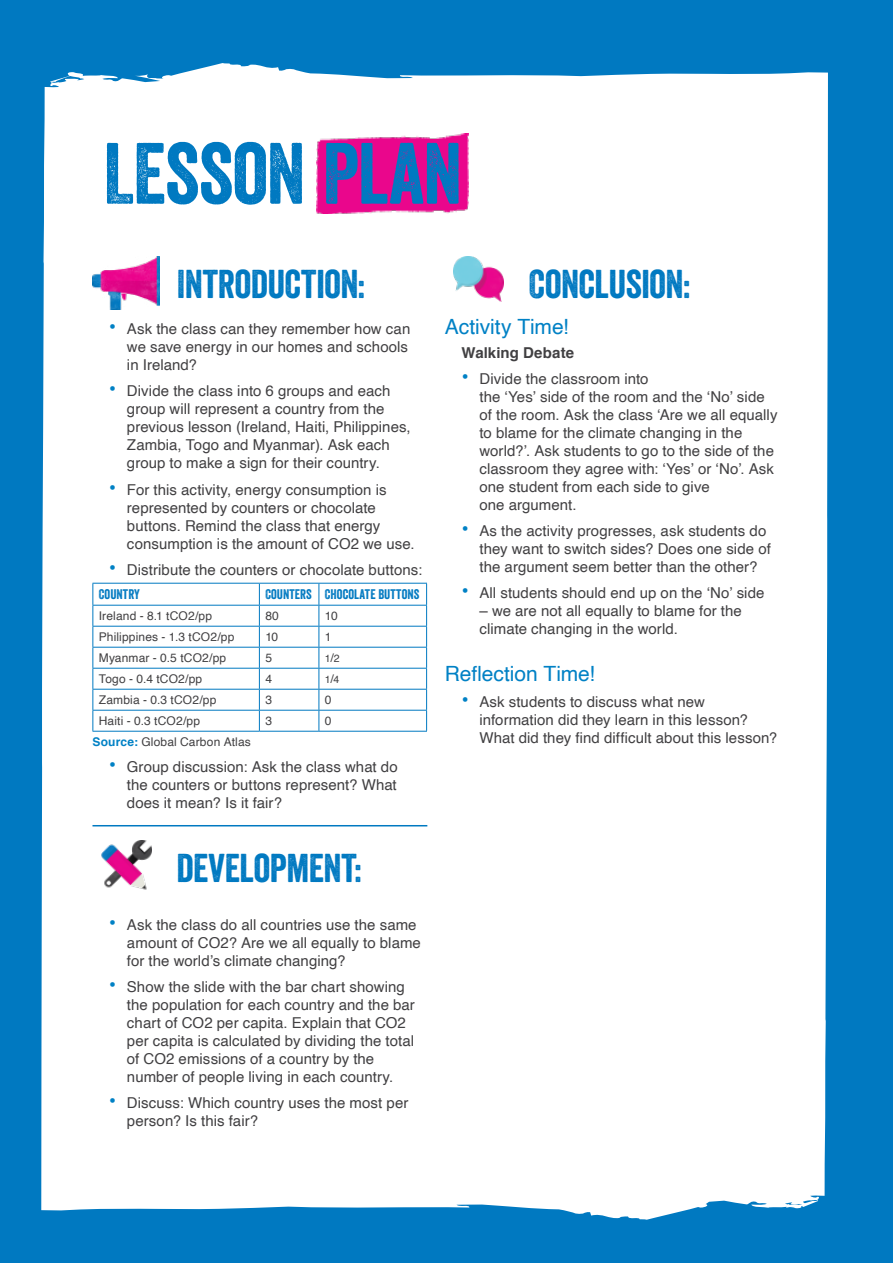
<style>
.page{position:relative;width:893px;height:1263px;background:#0079c1}
.page>*{position:absolute;margin:0;border:0;box-sizing:border-box;transform-origin:0 0}
.t1{font:84px "Veneer";letter-spacing:-.015em;color:#0079c1}
.t2{font:39px "Veneer";letter-spacing:-.01em;color:#0079c1}
.t3{font:21px "Helvetica";letter-spacing:-.005em;color:#0081c5}
.t4{font:15px/18px "Helvetica";letter-spacing:.005em;color:#414042}
.t5{font:700 15px "Helvetica";letter-spacing:.005em;color:#414042}
.t6{font:13.5px "Veneer";letter-spacing:.005em;color:#0079c1}
.t7{font:12px "Helvetica";letter-spacing:.01em;color:#414042}
.t8{font:10.5px "Helvetica";color:#414042}
.s1{font-size:21px;color:#0081c5}
.s2{font-size:12px}
.s3{font-weight:700;color:#0081c5}
</style>
<div class="page">
<div style="left:41px;top:63px;width:787px;height:1157px;background:#fff"></div>
<img style="left:316px;top:133px;width:152px;height:81px">
<hr style="left:92px;top:583px;width:167px;height:1px;background:#0079c1">
<hr style="left:259px;top:583px;width:60px;height:1px;background:#0079c1">
<hr style="left:319px;top:583px;width:108px;height:1px;background:#0079c1">
<hr style="left:92px;top:605px;width:167px;height:1px;background:#0079c1">
<hr style="left:259px;top:605px;width:60px;height:1px;background:#0079c1">
<hr style="left:319px;top:605px;width:108px;height:1px;background:#0079c1">
<hr style="left:92px;top:626px;width:167px;height:1px;background:#0079c1">
<hr style="left:259px;top:626px;width:60px;height:1px;background:#0079c1">
<hr style="left:319px;top:626px;width:108px;height:1px;background:#0079c1">
<hr style="left:92px;top:647px;width:167px;height:1px;background:#0079c1">
<hr style="left:259px;top:647px;width:60px;height:1px;background:#0079c1">
<hr style="left:319px;top:647px;width:108px;height:1px;background:#0079c1">
<hr style="left:92px;top:668px;width:167px;height:1px;background:#0079c1">
<hr style="left:259px;top:668px;width:60px;height:1px;background:#0079c1">
<hr style="left:319px;top:668px;width:108px;height:1px;background:#0079c1">
<hr style="left:92px;top:689px;width:167px;height:1px;background:#0079c1">
<hr style="left:259px;top:689px;width:60px;height:1px;background:#0079c1">
<hr style="left:319px;top:689px;width:108px;height:1px;background:#0079c1">
<hr style="left:92px;top:710px;width:167px;height:1px;background:#0079c1">
<svg style="left:92px;top:584px;width:1px;height:147px"></svg>
<hr style="left:259px;top:710px;width:60px;height:1px;background:#0079c1">
<svg style="left:259px;top:584px;width:1px;height:147px"></svg>
<hr style="left:319px;top:710px;width:108px;height:1px;background:#0079c1">
<svg style="left:319px;top:584px;width:1px;height:147px"></svg>
<svg style="left:426px;top:584px;width:1px;height:147px"></svg>
<hr style="left:92px;top:731px;width:167px;height:1px;background:#0079c1">
<hr style="left:259px;top:731px;width:60px;height:1px;background:#0079c1">
<hr style="left:319px;top:731px;width:108px;height:1px;background:#0079c1">
<img style="left:93px;top:256px;width:67px;height:54px">
<hr style="left:92px;top:825px;width:335px;height:1px;background:#0079c1">
<img style="left:101px;top:840px;width:50px;height:54px">
<img style="left:453px;top:256px;width:51px;height:45px">
<h1 class="t1" style="left:103px;top:122px;width:361px">LESSON PLAN</h1>
<h2 class="t2" style="left:177px;top:260px;width:190px">INTRODUCTION:</h2>
<h2 class="t2" style="left:529px;top:260px;width:163px">CONCLUSION:</h2>
<p class="t4" style="left:127px;top:320px;width:285px;text-indent:-18px"><span class="s1">•</span> Ask the class can they remember how can we save energy in our homes and schools in Ireland?</p>
<p class="t4" style="left:127px;top:383px;width:285px;text-indent:-18px"><span class="s1">•</span> Divide the class into 6 groups and each group will represent a country from the previous lesson (Ireland, Haiti, Philippines, Zambia, Togo and Myanmar). Ask each group to make a sign for their country.</p>
<p class="t4" style="left:127px;top:481px;width:289px;text-indent:-18px"><span class="s1">•</span> For this activity, energy consumption is represented by counters or chocolate buttons. Remind the class that energy consumption is the amount of CO2 we use.</p>
<p class="t4" style="left:109px;top:561px;width:315px"><span class="s1">•</span> Distribute the counters or chocolate buttons:</p>
<p class="t6" style="left:99px;top:586px;width:43px">COUNTRY</p>
<p class="t6" style="left:265px;top:586px;width:155px">COUNTERS CHOCOLATE BUTTONS</p>
<p class="t7" style="left:99px;top:607px;width:115px">Ireland - 8.1 tCO2/pp</p>
<p class="t7" style="left:265px;top:607px;width:15px">80</p>
<p class="t7" style="left:325px;top:607px;width:14px">10</p>
<p class="t7" style="left:99px;top:628px;width:137px">Philippines - 1.3 tCO2/pp</p>
<p class="t7" style="left:265px;top:628px;width:14px">10</p>
<p class="t7" style="left:325px;top:628px;width:8px">1</p>
<p class="t7" style="left:99px;top:649px;width:129px">Myanmar - 0.5 tCO2/pp</p>
<p class="t7" style="left:265px;top:649px;width:8px">5</p>
<p class="t8" style="left:325px;top:650px;width:16px">1<span class="s2">/</span>2</p>
<p class="t7" style="left:99px;top:670px;width:105px">Togo - 0.4 tCO2/pp</p>
<p class="t7" style="left:265px;top:670px;width:8px">4</p>
<p class="t8" style="left:325px;top:671px;width:16px">1<span class="s2">/</span>4</p>
<p class="t7" style="left:99px;top:691px;width:119px">Zambia - 0.3 tCO2/pp</p>
<p class="t7" style="left:265px;top:691px;width:8px">3</p>
<p class="t7" style="left:325px;top:691px;width:8px">0</p>
<p class="t7" style="left:99px;top:712px;width:103px">Haiti - 0.3 tCO2/pp</p>
<p class="t7" style="left:265px;top:712px;width:8px">3</p>
<p class="t7" style="left:325px;top:712px;width:8px">0</p>
<p class="t7" style="left:92px;top:732px;width:160px"><span class="s3">Source:</span> Global Carbon Atlas</p>
<p class="t4" style="left:127px;top:758px;width:272px;text-align:justify;text-indent:-18px"><span class="s1">•</span> Group discussion: Ask the class what do the counters or buttons represent? What does it mean? Is it fair?</p>
<h2 class="t2" style="left:176px;top:844px;width:187px">DEVELOPMENT:</h2>
<p class="t4" style="left:127px;top:916px;width:295px;text-indent:-18px"><span class="s1">•</span> Ask the class do all countries use the same amount of CO2? Are we all equally to blame for the world’s climate changing?</p>
<p class="t4" style="left:127px;top:978px;width:289px;text-indent:-18px"><span class="s1">•</span> Show the slide with the bar chart showing the population for each country and the bar chart of CO2 per capita. Explain that CO2 per capita is calculated by dividing the total of CO2 emissions of a country by the number of people living in each country.</p>
<p class="t4" style="left:127px;top:1094px;width:283px;text-indent:-18px"><span class="s1">•</span> Discuss: Which country uses the most per person? Is this fair?</p>
<h3 class="t3" style="left:445px;top:310px;width:125px">Activity Time!</h3>
<p class="t5" style="left:461px;top:341px;width:114px">Walking Debate</p>
<p class="t4" style="left:479px;top:370px;width:300px;text-indent:-18px"><span class="s1">•</span> Divide the classroom into<br>the ‘Yes’ side of the room and the ‘No’ side of the room. Ask the class ‘Are we all equally to blame for the climate changing in the world?’. Ask students to go to the side of the classroom they agree with: ‘Yes’ or ‘No’. Ask one student from each side to give<br>one argument.</p>
<p class="t4" style="left:479px;top:522px;width:293px;text-indent:-18px"><span class="s1">•</span> As the activity progresses, ask students do they want to switch sides? Does one side of the argument seem better than the other?</p>
<p class="t4" style="left:461px;top:585px;width:305px"><span class="s1">•</span> All students should end up on the ‘No’ side</p>
<p class="t4" style="left:479px;top:603px;width:264px">– we are not all equally to blame for the climate changing in the world.</p>
<h3 class="t3" style="left:445px;top:657px;width:152px">Reflection Time!</h3>
<p class="t4" style="left:479px;top:693px;width:299px;text-indent:-18px"><span class="s1">•</span> Ask students to discuss what new information did they learn in this lesson?<br>What did they find difficult about this lesson?</p>
</div>
